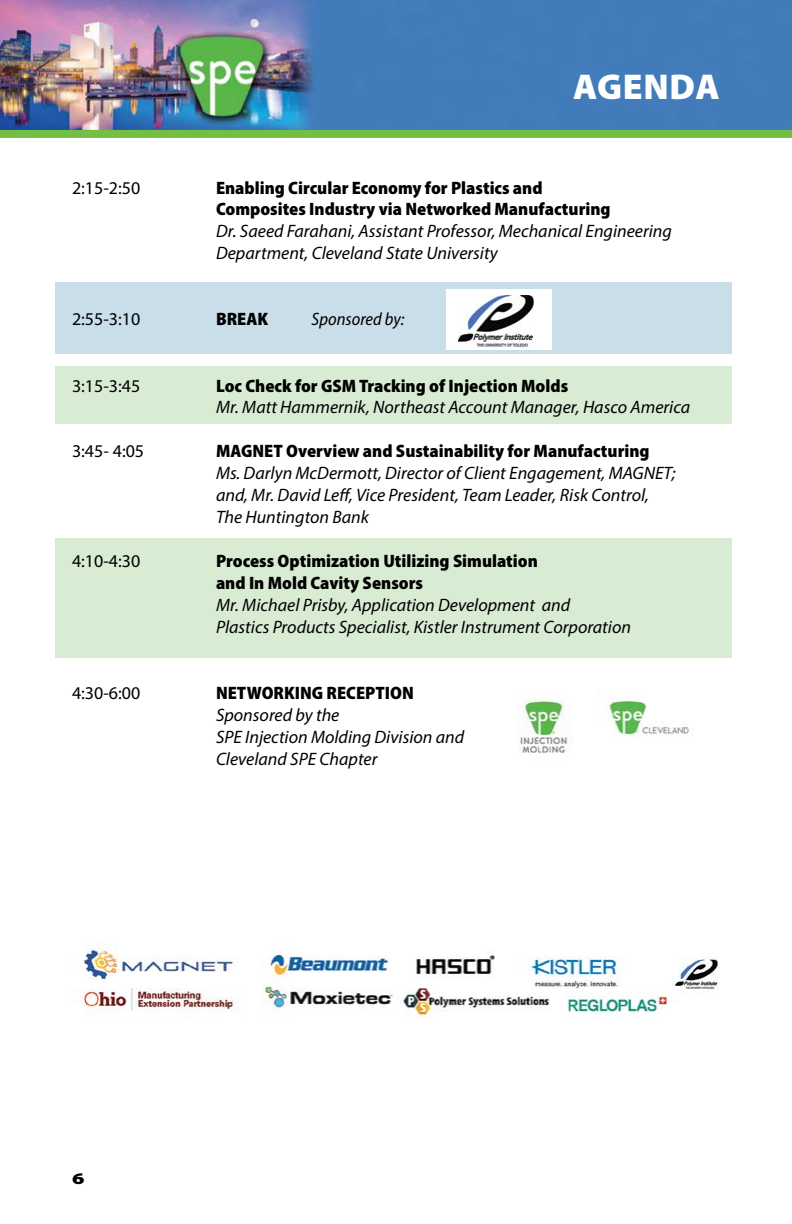
<style>
.page{position:relative;width:792px;height:1224px;background:#fff}
.page>*{position:absolute;margin:0;border:0;box-sizing:border-box;transform-origin:0 0}
.t1{font:900 36px "Myriad Pro";letter-spacing:.02em;color:#fff}
.t2{font:italic 18px/22px "Myriad Pro";color:#000}
.t3{font:900 semi-condensed 18px/22px "Myriad Pro";color:#000}
.t4{font:18px "Myriad Pro";color:#000}
.t5{font:italic semi-condensed 18px "Myriad Pro";color:#000}
.t6{font:900 16.2px "Myriad Pro";color:#000;scale:1.33 1}
</style>
<div class="page">
<div style="left:55px;top:539px;width:677px;height:119px;background:#d8ecd4"></div>
<div style="left:55px;top:366px;width:677px;height:57px;background:#d8ecd4"></div>
<div style="left:55px;top:282px;width:677px;height:72px;background:#c9dee8"></div>
<img style="left:0;top:0;width:792px;height:130px">
<div style="left:0;top:130px;width:792px;height:8px;background:#72bf44"></div>
<img style="left:79px;top:940px;width:640px;height:80px">
<img style="left:517px;top:695px;width:177px;height:58px">
<div style="left:446px;top:289px;width:106px;height:61px;background:#fff"></div>
<img style="left:459px;top:295px;width:75px;height:53px">
<h1 class="t1" style="left:573px;top:63px;width:148px">AGENDA</h1>
<p class="t4" style="left:72px;top:176px;width:70px">2:15-2:50</p>
<p class="t3" style="left:216px;top:176px;width:396px">Enabling Circular Economy for Plastics and<br>Composites Industry via Networked Manufacturing</p>
<p class="t2" style="left:216px;top:220px;width:457px">Dr. Saeed Farahani, Assistant Professor, Mechanical Engineering<br>Department, Cleveland State University</p>
<p class="t4" style="left:72px;top:308px;width:70px">2:55-3:10</p>
<p class="t3" style="left:216px;top:308px;width:54px">BREAK</p>
<p class="t5" style="left:312px;top:309px;width:95px">Sponsored by:</p>
<p class="t4" style="left:72px;top:374px;width:70px">3:15-3:45</p>
<p class="t3" style="left:216px;top:374px;width:354px">Loc Check for GSM Tracking of Injection Molds</p>
<p class="t2" style="left:216px;top:396px;width:476px">Mr. Matt Hammernik, Northeast Account Manager, Hasco America</p>
<p class="t4" style="left:72px;top:440px;width:74px">3:45- 4:05</p>
<p class="t3" style="left:216px;top:440px;width:435px">MAGNET Overview and Sustainability for Manufacturing</p>
<p class="t2" style="left:216px;top:462px;width:461px">Ms. Darlyn McDermott, Director of Client Engagement, MAGNET; and, Mr. David Leff, Vice President, Team Leader, Risk Control,<br>The Huntington Bank</p>
<p class="t4" style="left:72px;top:550px;width:70px">4:10-4:30</p>
<p class="t3" style="left:216px;top:550px;width:323px">Process Optimization Utilizing Simulation and In Mold Cavity Sensors</p>
<p class="t2" style="left:216px;top:594px;width:417px">Mr. Michael Prisby, Application Development and<br>Plastics Products Specialist, Kistler Instrument Corporation</p>
<p class="t4" style="left:72px;top:682px;width:70px">4:30-6:00</p>
<p class="t3" style="left:216px;top:682px;width:199px">NETWORKING RECEPTION</p>
<p class="t2" style="left:216px;top:704px;width:250px">Sponsored by the<br>SPE Injection Molding Division and<br>Cleveland SPE Chapter</p>
<p class="t6" style="left:72px;top:1167px;width:11px">6</p>
</div>
